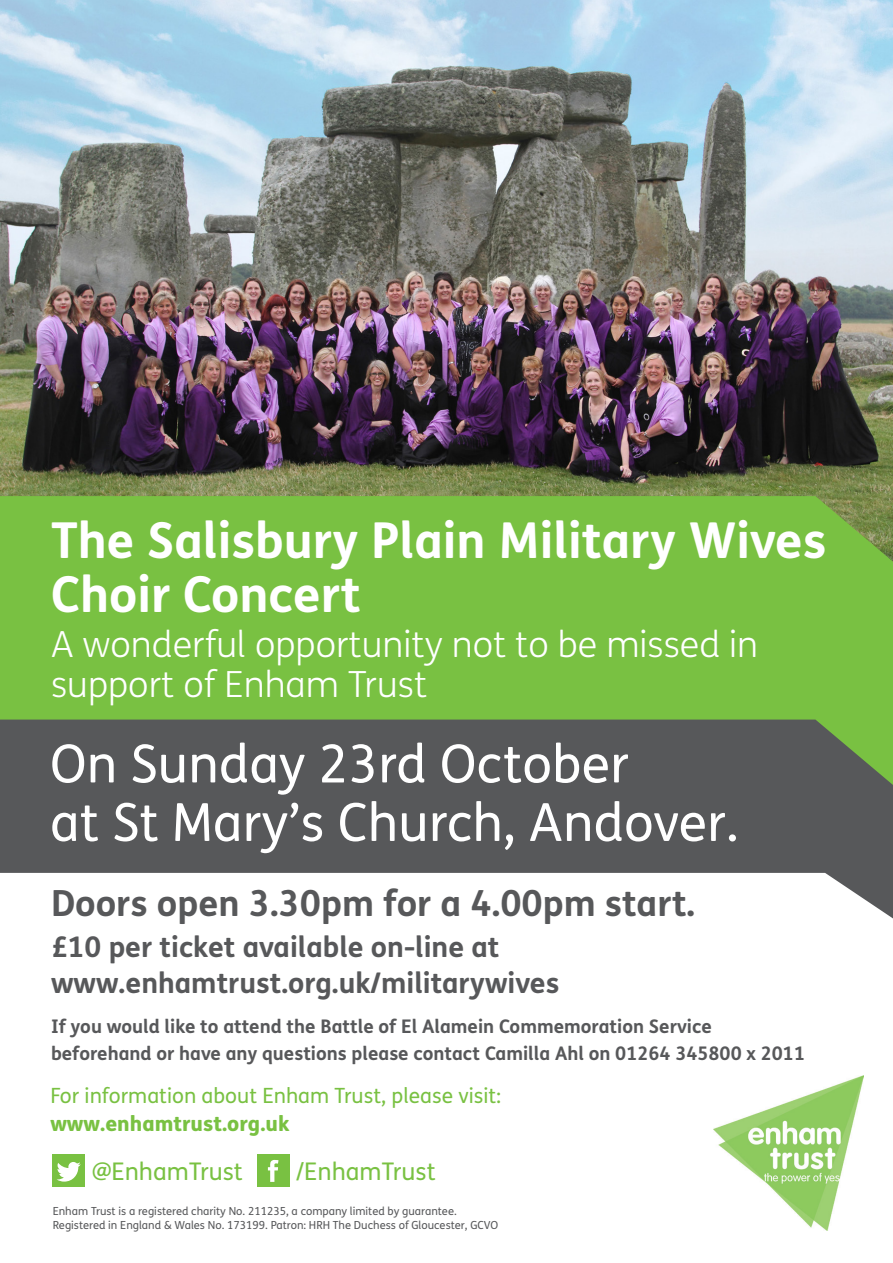
<style>
.page{position:relative;width:893px;height:1263px;background:#fff}
.page>*{position:absolute;margin:0;border:0;box-sizing:border-box;transform-origin:0 0}
.Body_Copy{font:52.5px/58.5px "FS Me";color:#fff}
.Body{font:700 49.5px/54px "FS Me";color:#fff}
.t1{font:300 36px/40.5px "FS Me";color:#fff}
.Body_Copy-2{font:700 36px "FS Me";color:#57585a}
.Body_Copy-3{font:700 28.5px/36px "FS Me";color:#57585a}
.Body_Copy-4{font:24.3px "FS Me";color:#79c142}
.Body_Copy-5{font:21px "FS Me";color:#79c142}
.Body_Copy-6{font:800 21px "FS Me";color:#79c142}
.Body_Copy-7{font:700 18.75px/27px "FS Me";color:#57585a}
.Reg_Details{font:11.1px/14.1px "FS Me";color:#57585a}
</style>
<div class="page">
<img style="left:0;top:0;width:893px;height:496px">
<div style="left:0;top:496px;width:893px;height:223px;background:#79c142"></div>
<div style="left:0;top:719px;width:893px;height:154px;background:#57585a"></div>
<svg style="left:52px;top:873px;width:841px;height:314px"></svg>
<div style="left:52px;top:1155px;width:33px;height:32px;background:#79c142"></div>
<svg style="left:57px;top:1162px;width:24px;height:19px"></svg>
<div style="left:257px;top:1155px;width:32px;height:32px;background:#79c142"></div>
<svg style="left:268px;top:1160px;width:10px;height:22px"></svg>
<img style="left:713px;top:1076px;width:150px;height:155px">
<p class="Body" style="left:51px;top:511px;width:777px">The Salisbury Plain Military Wives<br>Choir Concert</p>
<p class="t1" style="left:51px;top:623px;width:709px">A wonderful opportunity not to be missed in support of Enham Trust</p>
<p class="Body_Copy" style="left:50px;top:734px;width:690px">On Sunday 23rd October<br>at St Mary’s Church, Andover.</p>
<p class="Body_Copy-2" style="left:51px;top:875px;width:646px">Doors open 3.30pm for a 4.00pm start.</p>
<p class="Body_Copy-3" style="left:51px;top:927px;width:510px">£10 per ticket available on-line at www.enhamtrust.org.uk/militarywives</p>
<p class="Body_Copy-7" style="left:51px;top:1011px;width:755px">If you would like to attend the Battle of El Alamein Commemoration Service beforehand or have any questions please contact Camilla Ahl on 01264 345800 x 2011</p>
<p class="Body_Copy-5" style="left:50px;top:1081px;width:452px">For information about Enham Trust, please visit:</p>
<p class="Body_Copy-6" style="left:50px;top:1107px;width:241px">www.enhamtrust.org.uk</p>
<p class="Body_Copy-4" style="left:92px;top:1155px;width:153px">@EnhamTrust</p>
<p class="Body_Copy-4" style="left:296px;top:1154px;width:141px">/EnhamTrust</p>
<p class="Reg_Details" style="left:53px;top:1204px;width:447px">Enham Trust is a registered charity No. 211235, a company limited by guarantee.<br>Registered in England &amp; Wales No. 173199. Patron: HRH The Duchess of Gloucester, GCVO</p>
</div>
